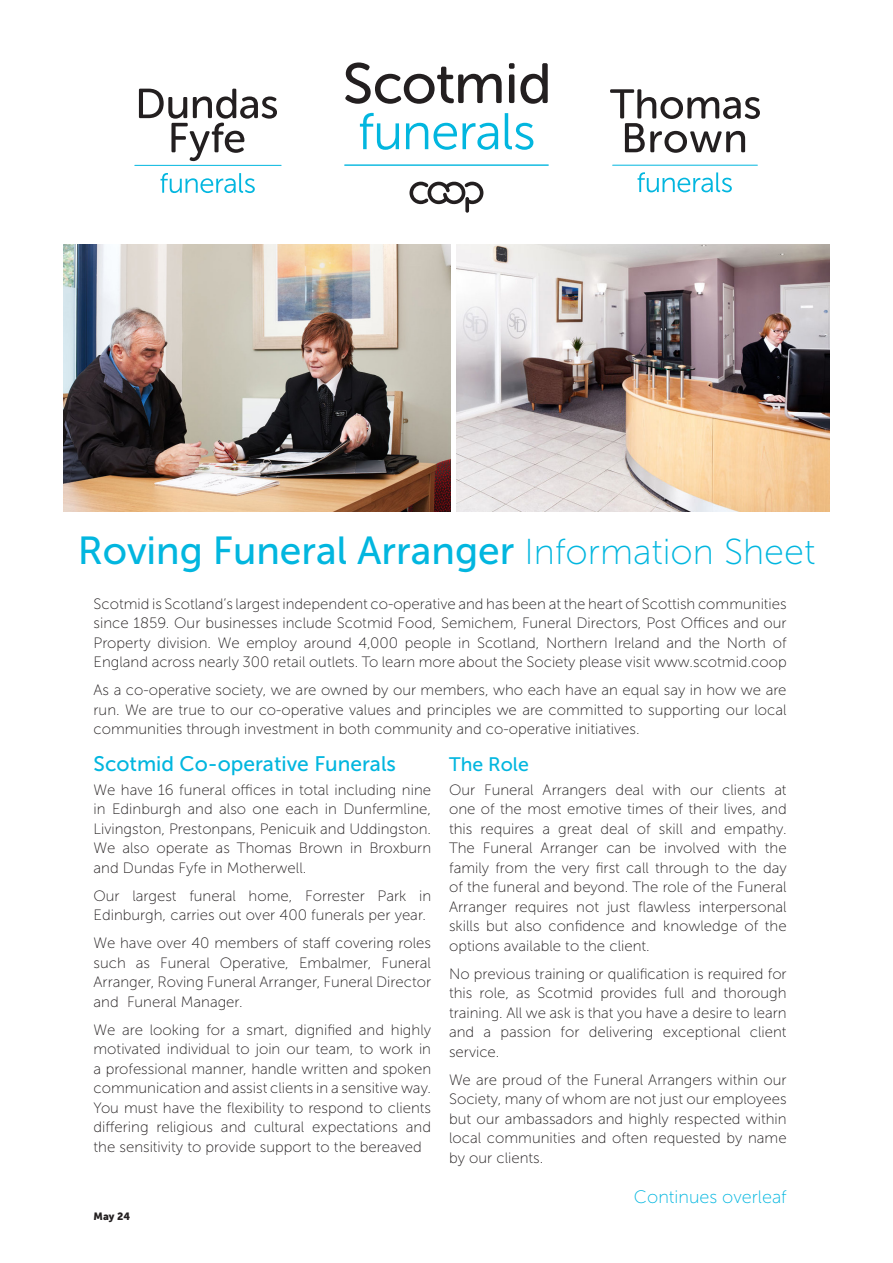
<style>
.page{position:relative;width:893px;height:1263px;background:#fff}
.page>*{position:absolute;margin:0;border:0;box-sizing:border-box;transform-origin:0 0}
.t1{font:39px "Museo Sans 500";color:#02b6df}
.BodyHeaders{font:21px "Museo Sans 500";color:#02b6df}
.BodyHeaders-2{font:19.5px "Museo Sans 500";color:#02b6df}
.t2{font:18px "Museo Sans 100";color:#02b6df}
.Body{font:15px/19.5px "Museo Sans 100";color:#231f20;text-align:justify}
.t3{font:10.5px "Museo Sans 900";color:#231f20}
.s1{font-family:"Museo Sans 100";font-size:36px}
</style>
<div class="page">
<img style="left:64px;top:245px;width:386px;height:266px">
<img style="left:456px;top:245px;width:373px;height:266px">
<svg style="left:409px;top:181px;width:74px;height:32px"></svg>
<svg style="left:345px;top:62px;width:157px;height:42px"></svg>
<svg style="left:509px;top:63px;width:39px;height:41px"></svg>
<hr style="left:345px;top:164px;width:203px;height:2px;background:#02b6df">
<svg style="left:360px;top:113px;width:39px;height:37px"></svg>
<svg style="left:406px;top:123px;width:92px;height:27px"></svg>
<svg style="left:505px;top:113px;width:28px;height:37px"></svg>
<hr style="left:135px;top:165px;width:146px;height:1px;background:#02b6df">
<svg style="left:139px;top:89px;width:138px;height:72px"></svg>
<svg style="left:160px;top:173px;width:95px;height:20px"></svg>
<hr style="left:613px;top:165px;width:144px;height:1px;background:#02b6df">
<svg style="left:610px;top:89px;width:150px;height:64px"></svg>
<svg style="left:637px;top:172px;width:95px;height:20px"></svg>
<p class="t1" style="left:78px;top:529px;width:739px">Roving Funeral Arranger <span class="s1">Information Sheet</span></p>
<p class="Body" style="left:94px;top:594px;width:695px">Scotmid is Scotland’s largest independent co-operative and has been at the heart of Scottish communities since 1859. Our businesses include Scotmid Food, Semichem, Funeral Directors, Post Offices and our Property division. We employ around 4,000 people in Scotland, Northern Ireland and the North of England across nearly 300 retail outlets. To learn more about the Society please visit www.scotmid.coop</p>
<p class="Body" style="left:94px;top:680px;width:694px">As a co-operative society, we are owned by our members, who each have an equal say in how we are run. We are true to our co-operative values and principles we are committed to supporting our local communities through investment in both community and co-operative initiatives.</p>
<p class="BodyHeaders" style="left:94px;top:752px;width:304px">Scotmid Co-operative Funerals</p>
<p class="Body" style="left:94px;top:780px;width:339px">We have 16 funeral offices in total including nine in Edinburgh and also one each in Dunfermline, Livingston, Prestonpans, Penicuik and Uddingston.<br>We also operate as Thomas Brown in Broxburn and Dundas Fyfe in Motherwell.</p>
<p class="Body" style="left:94px;top:886px;width:339px">Our largest funeral home, Forrester Park in<br>Edinburgh, carries out over 400 funerals per year.</p>
<p class="Body" style="left:94px;top:933px;width:339px">We have over 40 members of staff covering roles such as Funeral Operative, Embalmer, Funeral Arranger, Roving Funeral Arranger, Funeral Director and Funeral Manager.</p>
<p class="Body" style="left:94px;top:1020px;width:339px">We are looking for a smart, dignified and highly motivated individual to join our team, to work in a professional manner, handle written and spoken communication and assist clients in a sensitive way.<br>You must have the flexibility to respond to clients differing religious and cultural expectations and the sensitivity to provide support to the bereaved</p>
<p class="BodyHeaders-2" style="left:449px;top:753px;width:81px">The Role</p>
<p class="Body" style="left:449px;top:780px;width:339px">Our Funeral Arrangers deal with our clients at one of the most emotive times of their lives, and this requires a great deal of skill and empathy.<br>The Funeral Arranger can be involved with the family from the very first call through to the day of the funeral and beyond. The role of the Funeral Arranger requires not just flawless interpersonal skills but also confidence and knowledge of the options available to the client.</p>
<p class="Body" style="left:449px;top:964px;width:339px">No previous training or qualification is required for this role, as Scotmid provides full and thorough training. All we ask is that you have a desire to learn and a passion for delivering exceptional client service.</p>
<p class="Body" style="left:449px;top:1070px;width:339px">We are proud of the Funeral Arrangers within our Society, many of whom are not just our employees but our ambassadors and highly respected within local communities and often requested by name by our clients.</p>
<p class="t2" style="left:634px;top:1187px;width:154px">Continues overleaf</p>
<p class="t3" style="left:94px;top:1210px;width:38px">May 24</p>
</div>
